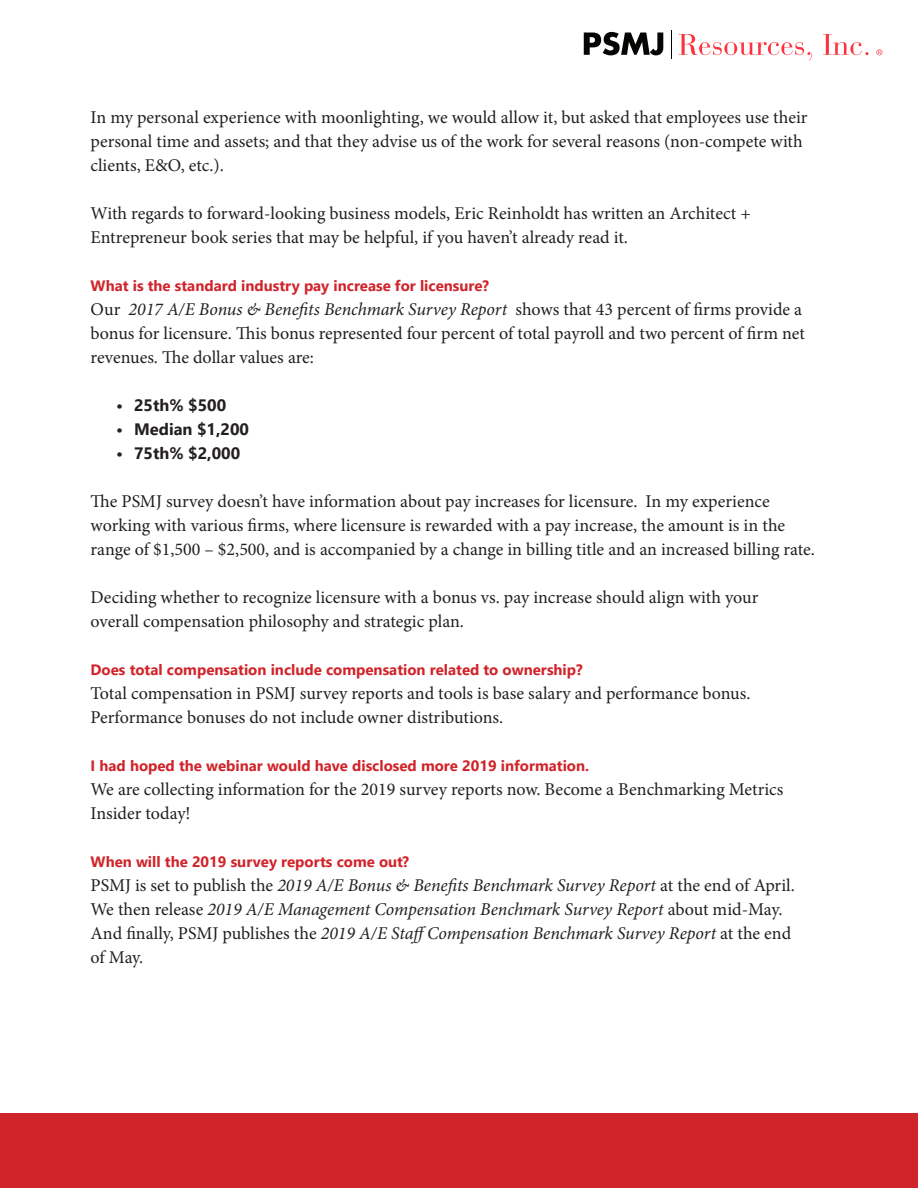
<style>
.page{position:relative;width:918px;height:1188px;background:#fff}
.page>*{position:absolute;margin:0;border:0;box-sizing:border-box;transform-origin:0 0}
.t1{font:18px/24px "Minion Pro";color:#231f20}
.t2{font:italic 18px/24px "Minion Pro";letter-spacing:-.005em;color:#231f20}
.t3{font:700 16.5px "Segoe UI";color:#231f20}
.t4{font:700 15px "Segoe UI";color:#d1232a}
.s1{font-style:italic}
.s2{font-style:normal}
</style>
<div class="page">
<svg style="left:584px;top:32px;width:79px;height:23px"></svg>
<svg style="left:679px;top:34px;width:133px;height:27px"></svg>
<svg style="left:823px;top:34px;width:45px;height:21px"></svg>
<svg style="left:671px;top:30px;width:1px;height:28px"></svg>
<svg style="left:876px;top:49px;width:6px;height:6px"></svg>
<div style="left:0;top:1113px;width:918px;height:75px;background:#d1232a"></div>
<p class="t1" style="left:91px;top:105px;width:718px">In my personal experience with moonlighting, we would allow it, but asked that employees use their personal time and assets; and that they advise us of the work for several reasons (non-compete with clients, E&amp;O, etc.).</p>
<p class="t1" style="left:91px;top:201px;width:662px">With regards to forward-looking business models, Eric Reinholdt has written an Architect +<br>Entrepreneur book series that may be helpful, if you haven’t already read it.</p>
<p class="t4" style="left:91px;top:271px;width:400px">What is the standard industry pay increase for licensure?</p>
<p class="t1" style="left:91px;top:297px;width:716px">Our <span class="s1">2017 A/E Bonus &amp; Benefits Benchmark Survey Report</span> shows that 43 percent of firms provide a bonus for licensure. This bonus represented four percent of total payroll and two percent of firm net revenues. The dollar values are:</p>
<p class="t3" style="left:116px;top:389px;width:112px">• 25th% $500</p>
<p class="t3" style="left:116px;top:413px;width:134px">• Median $1,200</p>
<p class="t3" style="left:116px;top:437px;width:126px">• 75th% $2,000</p>
<p class="t1" style="left:91px;top:489px;width:726px">The PSMJ survey doesn’t have information about pay increases for licensure. In my experience working with various firms, where licensure is rewarded with a pay increase, the amount is in the range of $1,500 – $2,500, and is accompanied by a change in billing title and an increased billing rate.</p>
<p class="t1" style="left:91px;top:585px;width:669px">Deciding whether to recognize licensure with a bonus vs. pay increase should align with your overall compensation philosophy and strategic plan.</p>
<p class="t4" style="left:91px;top:655px;width:494px">Does total compensation include compensation related to ownership?</p>
<p class="t1" style="left:91px;top:681px;width:661px">Total compensation in PSMJ survey reports and tools is base salary and performance bonus.<br>Performance bonuses do not include owner distributions.</p>
<p class="t4" style="left:91px;top:751px;width:500px">I had hoped the webinar would have disclosed more 2019 information.</p>
<p class="t1" style="left:91px;top:777px;width:694px">We are collecting information for the 2019 survey reports now. Become a Benchmarking Metrics<br>Insider today!</p>
<p class="t4" style="left:91px;top:847px;width:320px">When will the 2019 survey reports come out?</p>
<p class="t2" style="left:91px;top:873px;width:706px"><span class="s2">PSMJ is set to publish the</span> 2019 A/E Bonus &amp; Benefits Benchmark Survey Report <span class="s2">at the end of April.<br>We then release</span> 2019 A/E Management Compensation Benchmark Survey Report <span class="s2">about mid-May.<br>And finally, PSMJ publishes the</span> 2019 A/E StaffCompensation Benchmark Survey Report <span class="s2">at the end</span></p>
<p class="t1" style="left:91px;top:945px;width:54px">of May.</p>
</div>
